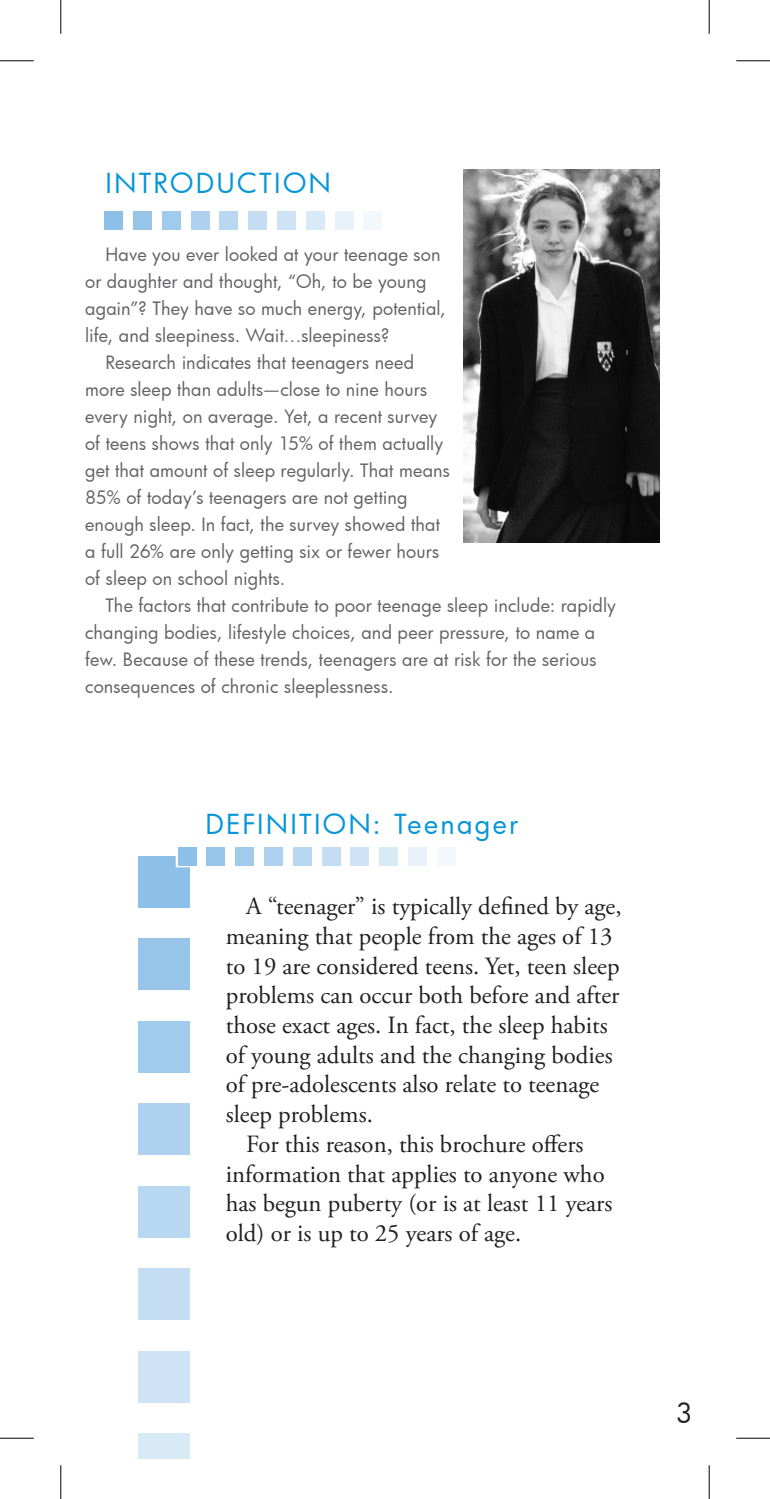
<style>
.page{position:relative;width:770px;height:1499px;background:#fff}
.page>*{position:absolute;margin:0;border:0;box-sizing:border-box;transform-origin:0 0}
.t1{font:27px "Futura";letter-spacing:.085em;color:#0696d7}
.t2{font:27px "Futura";color:#231f20}
.t3{font:24.75px/29.7px "Adobe Garamond Pro";color:#231f20}
.t4{font:18px/27px "Futura";letter-spacing:.01em;color:#636366}
</style>
<div class="page">
<div style="left:105px;top:212px;width:18px;height:18px;background:#8cc0e8"></div>
<div style="left:133px;top:212px;width:18px;height:18px;background:#97c5e9"></div>
<div style="left:162px;top:212px;width:18px;height:18px;background:#a1cbec"></div>
<div style="left:191px;top:212px;width:18px;height:18px;background:#add1ee"></div>
<div style="left:220px;top:212px;width:18px;height:18px;background:#b8d7f0"></div>
<div style="left:249px;top:212px;width:18px;height:18px;background:#c4ddf2"></div>
<div style="left:277px;top:212px;width:18px;height:18px;background:#cee3f5"></div>
<div style="left:306px;top:212px;width:18px;height:18px;background:#d9eaf7"></div>
<div style="left:335px;top:212px;width:18px;height:18px;background:#e6f1f9"></div>
<div style="left:364px;top:212px;width:18px;height:18px;background:#f2f8fc"></div>
<img style="left:464px;top:169px;width:195px;height:374px">
<div style="left:138px;top:856px;width:52px;height:51px;background:#8cc0e8"></div>
<div style="left:138px;top:938px;width:52px;height:52px;background:#97c5e9"></div>
<div style="left:138px;top:1021px;width:52px;height:51px;background:#a1cbec"></div>
<div style="left:138px;top:1103px;width:52px;height:52px;background:#add1ee"></div>
<div style="left:138px;top:1186px;width:52px;height:51px;background:#b8d7f0"></div>
<div style="left:138px;top:1268px;width:52px;height:52px;background:#c4ddf2"></div>
<div style="left:138px;top:1350px;width:52px;height:52px;background:#cee3f5"></div>
<div style="left:138px;top:1433px;width:52px;height:25px;background:#d9eaf7"></div>
<svg style="left:176px;top:847px;width:21px;height:20px"></svg>
<svg style="left:206px;top:847px;width:19px;height:19px"></svg>
<svg style="left:235px;top:847px;width:19px;height:19px"></svg>
<svg style="left:264px;top:847px;width:19px;height:19px"></svg>
<svg style="left:293px;top:847px;width:19px;height:19px"></svg>
<svg style="left:322px;top:847px;width:19px;height:19px"></svg>
<svg style="left:350px;top:847px;width:19px;height:19px"></svg>
<svg style="left:379px;top:847px;width:19px;height:19px"></svg>
<svg style="left:408px;top:847px;width:19px;height:19px"></svg>
<svg style="left:437px;top:847px;width:19px;height:19px"></svg>
<div style="left:178px;top:847px;width:18px;height:18px;background:#8cc0e8"></div>
<div style="left:207px;top:847px;width:18px;height:18px;background:#97c5e9"></div>
<div style="left:235px;top:847px;width:18px;height:18px;background:#a1cbec"></div>
<div style="left:264px;top:847px;width:18px;height:18px;background:#add1ee"></div>
<div style="left:293px;top:847px;width:18px;height:18px;background:#b8d7f0"></div>
<div style="left:322px;top:847px;width:18px;height:18px;background:#c4ddf2"></div>
<div style="left:351px;top:847px;width:18px;height:18px;background:#cee3f5"></div>
<div style="left:379px;top:847px;width:18px;height:18px;background:#d9eaf7"></div>
<div style="left:408px;top:847px;width:18px;height:18px;background:#e6f1f9"></div>
<div style="left:437px;top:847px;width:18px;height:18px;background:#f2f8fc"></div>
<hr style="left:0;top:60px;width:34px;height:1px;background:#000">
<hr style="left:736px;top:60px;width:34px;height:1px;background:#000">
<hr style="left:0;top:1437px;width:34px;height:1px;background:#000">
<hr style="left:736px;top:1437px;width:34px;height:1px;background:#000">
<hr style="left:60px;top:0;width:1px;height:34px;background:#000">
<hr style="left:60px;top:1465px;width:1px;height:34px;background:#000">
<hr style="left:708px;top:0;width:1px;height:34px;background:#000">
<hr style="left:708px;top:1465px;width:1px;height:34px;background:#000">
<p class="t1" style="left:105px;top:165px;width:227px">INTRODUCTION</p>
<p class="t4" style="left:85px;top:240px;width:362px;text-indent:20px">Have you ever looked at your teenage son or daughter and thought, “Oh, to be young again”? They have so much energy, potential, life, and sleepiness. Wait…sleepiness?</p>
<p class="t4" style="left:85px;top:348px;width:366px;text-indent:20px">Research indicates that teenagers need more sleep than adults—close to nine hours every night, on average. Yet, a recent survey of teens shows that only 15% of them actually get that amount of sleep regularly. That means 85% of today’s teenagers are not getting enough sleep. In fact, the survey showed that a full 26% are only getting six or fewer hours of sleep on school nights.</p>
<p class="t4" style="left:85px;top:591px;width:532px;text-indent:20px">The factors that contribute to poor teenage sleep include: rapidly changing bodies, lifestyle choices, and peer pressure, to name a few. Because of these trends, teenagers are at risk for the serious consequences of chronic sleeplessness.</p>
<p class="t1" style="left:205px;top:805px;width:314px">DEFINITION: Teenager</p>
<p class="t3" style="left:226px;top:892px;width:397px;text-indent:20px">A “teenager” is typically defined by age, meaning that people from the ages of 13 to 19 are considered teens. Yet, teen sleep problems can occur both before and after those exact ages. In fact, the sleep habits of young adults and the changing bodies of pre-adolescents also relate to teenage sleep problems.</p>
<p class="t3" style="left:226px;top:1130px;width:388px;text-indent:20px">For this reason, this brochure offers information that applies to anyone who has begun puberty (or is at least 11 years old) or is up to 25 years of age.</p>
<p class="t2" style="left:675px;top:1395px;width:18px">3</p>
</div>
